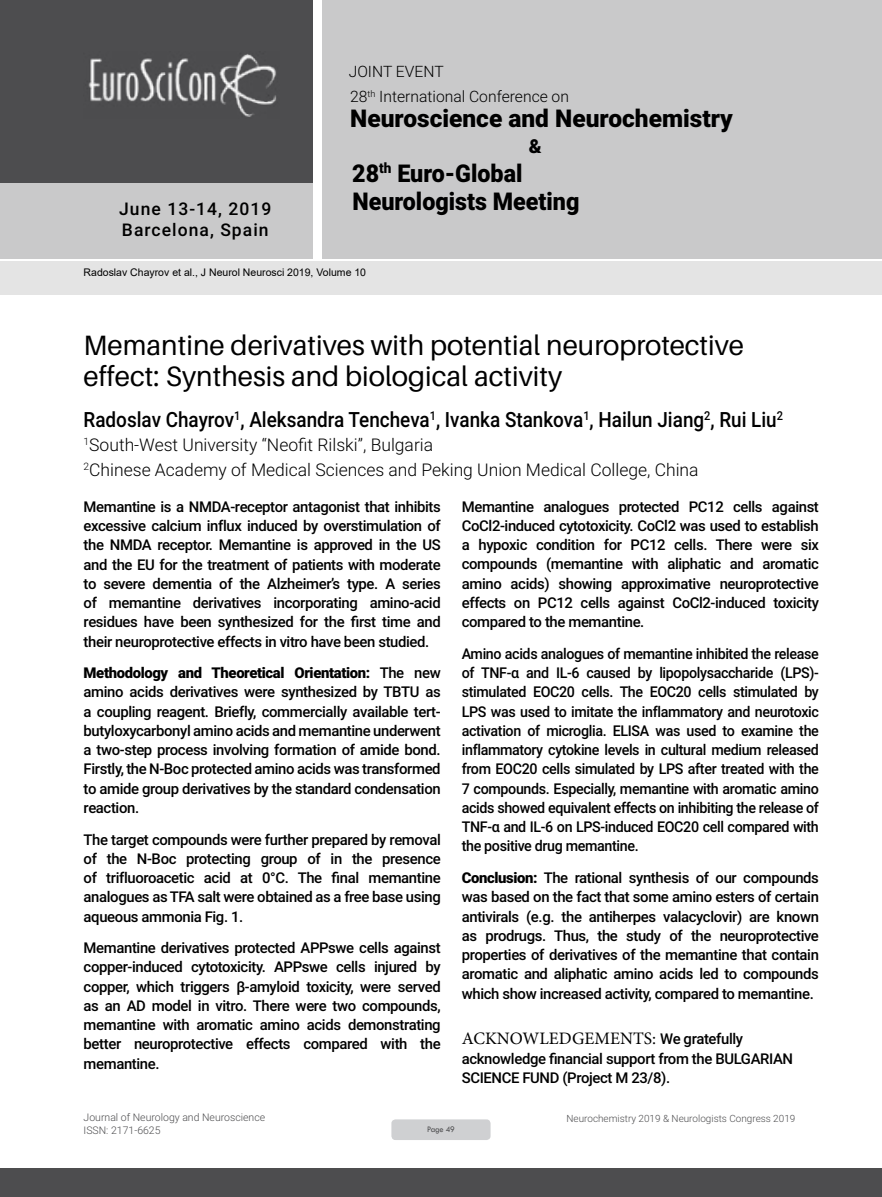
<style>
.page{position:relative;width:882px;height:1197px;background:#fff}
.page>*{position:absolute;margin:0;border:0;box-sizing:border-box;transform-origin:0 0}
.t1{font:28px/30.8px "Aileron";color:#000}
.t2{font:900 24.5px/28.7px "Roboto";color:#000;scale:.95 1}
.t3{font:900 24.5px "Roboto";color:#000}
.t4{font:500 21px "Roboto";color:#000;scale:.9 1}
.t5{font:900 19.25px "Roboto";color:#000}
.t6{font:300 17.5px/24.5px "Roboto";color:#000}
.t7{font:500 17.5px/21px "Roboto";letter-spacing:.06em;color:#000}
.t8{font:17.5px "Minion Pro";color:#000}
.t9{font:300 15.75px/25.2px "Roboto";color:#000}
.t10{font:500 14.88px/19.2px "Roboto";letter-spacing:-.025em;color:#000;text-align:justify}
.t11{font:500 14.88px/19.2px "Roboto";letter-spacing:-.025em;color:#000;text-align:justify;scale:.96 1}
.t12{font:10.5px "Arial";color:#000}
.t13{font:300 10.5px "Roboto";color:#4d4d4f}
.t14{font:300 9.97px "Roboto";color:#4d4d4f}
.t15{font:8.75px "Tw Cen";letter-spacing:-.02em;color:#4d4d4f;scale:.95 1}
.s1{font-weight:900}
.s2{font-family:"Roboto";font-weight:500;font-size:14.88px}
</style>
<div class="page">
<div style="left:0;top:0;width:313px;height:183px;background:#4d4d4f"></div>
<div style="left:1px;top:183px;width:312px;height:76px;background:#c9c9ca"></div>
<div style="left:323px;top:0;width:559px;height:259px;background:#c9c9ca"></div>
<img style="left:88px;top:54px;width:188px;height:63px">
<div style="left:0;top:1169px;width:882px;height:28px;background:#4d4d4f"></div>
<div style="left:1px;top:261px;width:881px;height:33px;background:#e4e4e4"></div>
<div style="left:391px;top:1119px;width:100px;height:21px;background:#cfd0d2;border-radius:4px"></div>
<p class="t7" style="left:119px;top:198px;width:154px">June 13-14, 2019<br>Barcelona, Spain</p>
<p class="t9" style="left:349px;top:58px;width:222px">JOINT EVENT<br>28<sup>th</sup> International Conference on</p>
<h2 class="t3" style="left:350px;top:101px;width:384px">Neuroscience and Neurochemistry</h2>
<h2 class="t2" style="left:352px;top:158px;width:241px">28<sup>th</sup> Euro-Global<br>Neurologists Meeting</h2>
<p class="t5" style="left:529px;top:133px;width:14px">&amp;</p>
<p class="t12" style="left:84px;top:265px;width:284px">Radoslav Chayrov et al., J Neurol Neurosci 2019, Volume 10</p>
<h1 class="t1" style="left:84px;top:331px;width:662px">Memantine derivatives with potential neuroprotective effect: Synthesis and biological activity</h1>
<h3 class="t4" style="left:84px;top:405px;width:779px">Radoslav Chayrov<sup>1</sup>, Aleksandra Tencheva<sup>1</sup>, Ivanka Stankova<sup>1</sup>, Hailun Jiang<sup>2</sup>, Rui Liu<sup>2</sup></h3>
<p class="t6" style="left:84px;top:432px;width:616px"><sup>1</sup>South-West University “Neofit Rilski”, Bulgaria<br><sup>2</sup>Chinese Academy of Medical Sciences and Peking Union Medical College, China</p>
<p class="t10" style="left:84px;top:496px;width:359px">Memantine is a NMDA-receptor antagonist that inhibits excessive calcium influx induced by overstimulation of the NMDA receptor. Memantine is approved in the US and the EU for the treatment of patients with moderate to severe dementia of the Alzheimer’s type. A series of memantine derivatives incorporating amino-acid residues have been synthesized for the first time and their neuroprotective effects in vitro have been studied.</p>
<p class="t10" style="left:84px;top:663px;width:359px"><span class="s1">Methodology and Theoretical Orientation:</span> The new amino acids derivatives were synthesized by TBTU as a coupling reagent. Briefly, commercially available tert&shy;butyloxycarbonyl amino acids and memantine underwent a two-step process involving formation of amide bond.<br>Firstly, the N-Boc protected amino acids was transformed to amide group derivatives by the standard condensation reaction.</p>
<p class="t10" style="left:84px;top:829px;width:359px">The target compounds were further prepared by removal of the N-Boc protecting group of in the presence of trifluoroacetic acid at 0°C. The final memantine analogues as TFA salt were obtained as a free base using aqueous ammonia Fig. 1.</p>
<p class="t10" style="left:84px;top:938px;width:359px">Memantine derivatives protected APPswe cells against copper-induced cytotoxicity. APPswe cells injured by copper, which triggers β-amyloid toxicity, were served as an AD model in vitro. There were two compounds, memantine with aromatic amino acids demonstrating better neuroprotective effects compared with the memantine.</p>
<p class="t10" style="left:462px;top:496px;width:359px">Memantine analogues protected PC12 cells against CoCl2-induced cytotoxicity. CoCl2 was used to establish a hypoxic condition for PC12 cells. There were six compounds (memantine with aliphatic and aromatic amino acids) showing approximative neuroprotective effects on PC12 cells against CoCl2-induced toxicity compared to the memantine.</p>
<p class="t11" style="left:462px;top:643px;width:374px">Amino acids analogues of memantine inhibited the release of TNF-α and IL-6 caused by lipopolysaccharide (LPS)- stimulated EOC20 cells. The EOC20 cells stimulated by LPS was used to imitate the inflammatory and neurotoxic activation of microglia. ELISA was used to examine the inflammatory cytokine levels in cultural medium released from EOC20 cells simulated by LPS after treated with the 7 compounds. Especially, memantine with aromatic amino acids showed equivalent effects on inhibiting the release of TNF-α and IL-6 on LPS-induced EOC20 cell compared with the positive drug memantine.</p>
<p class="t10" style="left:462px;top:868px;width:359px"><span class="s1">Conclusion:</span> The rational synthesis of our compounds was based on the fact that some amino esters of certain antivirals (e.g. the antiherpes valacyclovir) are known as prodrugs. Thus, the study of the neuroprotective properties of derivatives of the memantine that contain aromatic and aliphatic amino acids led to compounds which show increased activity, compared to memantine.</p>
<p class="t8" style="left:462px;top:1027px;width:283px">ACKNOWLEDGEMENTS: <span class="s2">We gratefully</span></p>
<p class="t10" style="left:462px;top:1048px;width:333px">acknowledge financial support from the BULGARIAN<br>SCIENCE FUND (Project M 23/8).</p>
<p class="t13" style="left:84px;top:1110px;width:183px">Journal of Neurology and Neuroscience</p>
<p class="t14" style="left:567px;top:1111px;width:230px">Neurochemistry 2019 &amp; Neurologists Congress 2019</p>
<p class="t13" style="left:84px;top:1123px;width:78px">ISSN: 2171-6625</p>
<p class="t15" style="left:427px;top:1124px;width:31px">Page 49</p>
</div>
